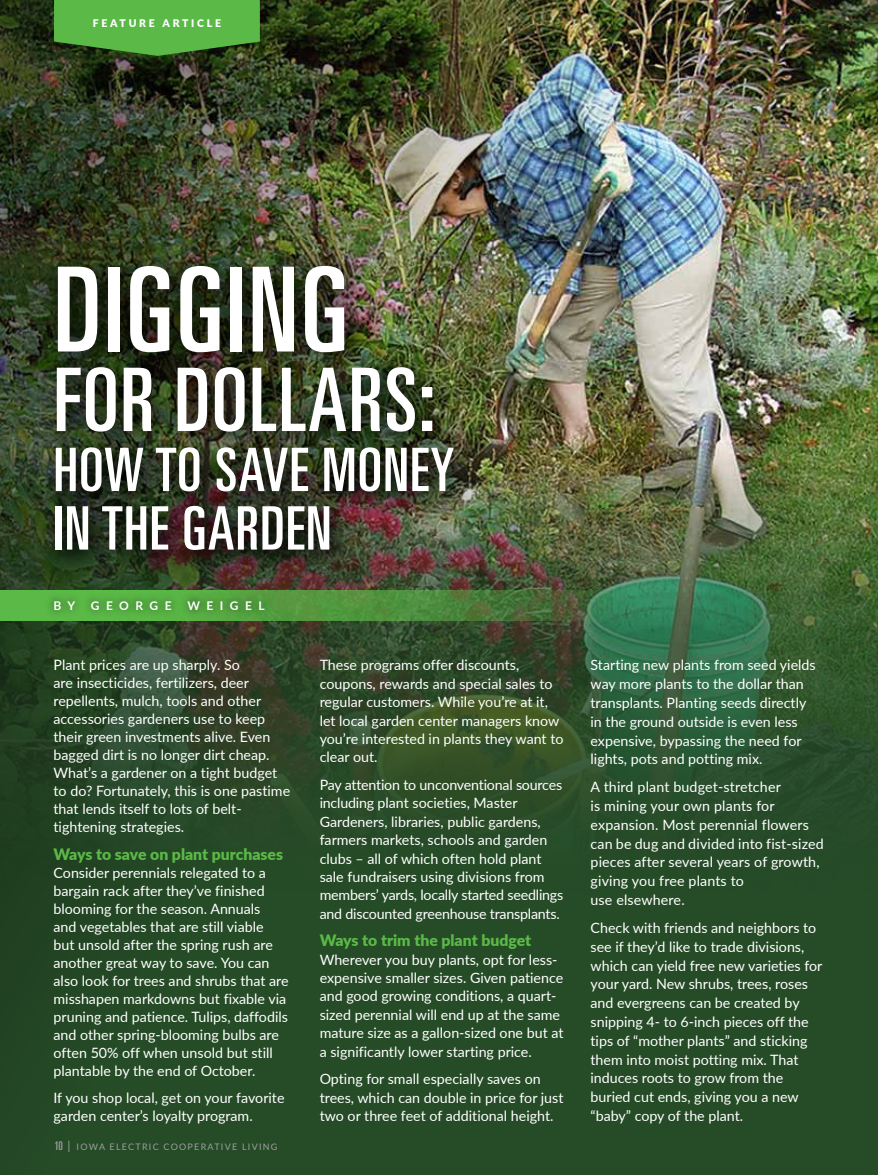
<style>
.page{position:relative;width:878px;height:1175px;background:#fff}
.page>*{position:absolute;margin:0;border:0;box-sizing:border-box;transform-origin:0 0}
.t1{font:ultra-condensed 117.45px "Univers";letter-spacing:.02em;color:#fff}
.t2{font:ultra-condensed 87.75px "Univers";letter-spacing:.02em;color:#fff}
.t3{font:ultra-condensed 60px/58.5px "Univers";letter-spacing:.02em;color:#fff}
.t4{font:900 15.75px "Lato";color:#5bba47}
.t5{font:14.25px/18px "Lato";color:#fff}
.t6{font:700 12px "Lato";letter-spacing:.54em;color:#fff}
.t7{font:900 10.5px "Lato";letter-spacing:.26em;color:#fff}
.t8{font:9px "Lato";letter-spacing:.14em;color:#9d9fa2}
.s1{font-family:"Univers";font-stretch:ultra-condensed;font-size:12px}
.s2{font-size:12px}
</style>
<div class="page">
<img style="left:0;top:0;width:878px;height:1174px">
<svg style="left:54px;top:0;width:206px;height:56px;background:#53a840"></svg>
<svg style="left:0;top:589px;width:644px;height:31px;background:#4d8641"></svg>
<div style="left:45px;top:591px;width:228px;height:28px;background:#000;opacity:.75"></div>
<div style="left:38px;top:248px;width:442px;height:330px;background:#000;opacity:.75"></div>
<p class="t7" style="left:93px;top:15px;width:130px">FEATURE ARTICLE</p>
<h1 class="t1" style="left:53px;top:243px;width:296px">DIGGING</h1>
<h2 class="t2" style="left:53px;top:350px;width:383px">FOR DOLLARS:</h2>
<h3 class="t3" style="left:53px;top:440px;width:402px">HOW TO SAVE MONEY<br>IN THE GARDEN</h3>
<p class="t6" style="left:54px;top:596px;width:23px">B Y</p>
<p class="t6" style="left:91px;top:596px;width:82px">GEORGE</p>
<p class="t6" style="left:187px;top:596px;width:79px">WEIGEL</p>
<p class="t5" style="left:54px;top:655px;width:238px">Plant prices are up sharply. So<br>are insecticides, fertilizers, deer repellents, mulch, tools and other accessories gardeners use to keep their green investments alive. Even bagged dirt is no longer dirt cheap.<br>What’s a gardener on a tight budget to do? Fortunately, this is one pastime that lends itself to lots of belt&shy;tightening strategies.</p>
<p class="t4" style="left:54px;top:842px;width:231px">Ways to save on plant purchases</p>
<p class="t5" style="left:54px;top:863px;width:236px">Consider perennials relegated to a bargain rack after they’ve finished blooming for the season. Annuals<br>and vegetables that are still viable<br>but unsold after the spring rush are another great way to save. You can also look for trees and shrubs that are misshapen markdowns but fixable via pruning and patience. Tulips, daffodils and other spring-blooming bulbs are often 50% off when unsold but still plantable by the end of October.</p>
<p class="t5" style="left:54px;top:1088px;width:232px">If you shop local, get on your favorite garden center’s loyalty program.</p>
<p class="t8" style="left:55px;top:1140px;width:224px"><span class="s1">10</span> <span class="s2">|</span> IOWA ELECTRIC COOPERATIVE LIVING</p>
<p class="t5" style="left:320px;top:655px;width:245px;line-height:18.5px">These programs offer discounts, coupons, rewards and special sales to regular customers. While you’re at it, let local garden center managers know you’re interested in plants they want to clear out.</p>
<p class="t5" style="left:320px;top:775px;width:245px;line-height:18.5px">Pay attention to unconventional sources including plant societies, Master Gardeners, libraries, public gardens, farmers markets, schools and garden clubs – all of which often hold plant sale fundraisers using divisions from members’ yards, locally started seedlings and discounted greenhouse transplants.</p>
<p class="t4" style="left:320px;top:928px;width:213px">Ways to trim the plant budget</p>
<p class="t5" style="left:320px;top:949px;width:245px;line-height:18.5px">Wherever you buy plants, opt for less&shy;expensive smaller sizes. Given patience and good growing conditions, a quart&shy;sized perennial will end up at the same mature size as a gallon-sized one but at a significantly lower starting price.</p>
<p class="t5" style="left:320px;top:1069px;width:245px;line-height:18.5px">Opting for small especially saves on trees, which can double in price for just two or three feet of additional height.</p>
<p class="t5" style="left:590px;top:655px;width:227px;line-height:18.8px">Starting new plants from seed yields way more plants to the dollar than transplants. Planting seeds directly in the ground outside is even less expensive, bypassing the need for lights, pots and potting mix.</p>
<p class="t5" style="left:590px;top:777px;width:235px;line-height:18.8px">A third plant budget-stretcher<br>is mining your own plants for expansion. Most perennial flowers can be dug and divided into fist-sized pieces after several years of growth, giving you free plants to<br>use elsewhere.</p>
<p class="t5" style="left:590px;top:917px;width:233px;line-height:18.8px">Check with friends and neighbors to see if they’d like to trade divisions, which can yield free new varieties for your yard. New shrubs, trees, roses and evergreens can be created by snipping 4- to 6-inch pieces off the tips of “mother plants” and sticking them into moist potting mix. That induces roots to grow from the buried cut ends, giving you a new “baby” copy of the plant.</p>
</div>
